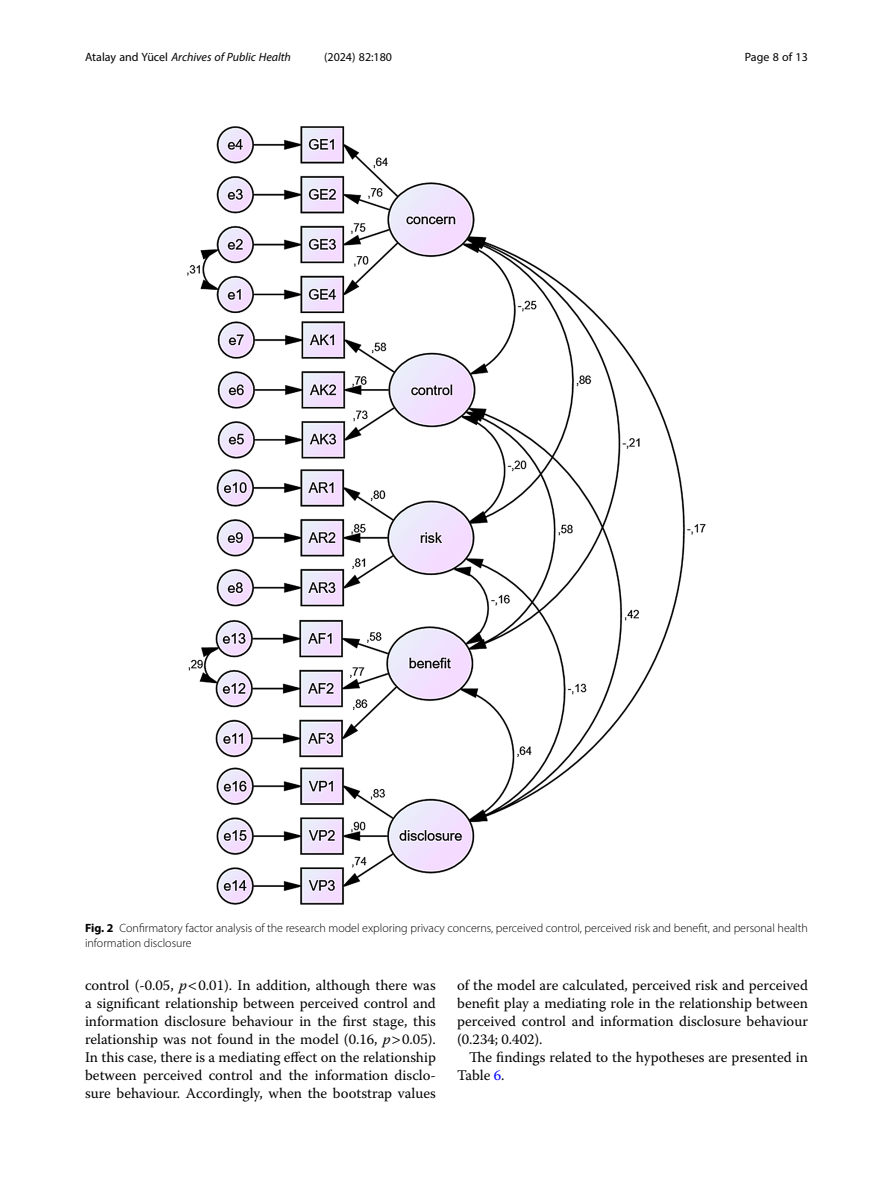
<style>
.page{position:relative;width:893px;height:1191px;background:#fff}
.page>*{position:absolute;margin:0;border:0;box-sizing:border-box;transform-origin:0 0}
.Body_Text_Indent{font:14.7px/18px "Warnock Pro";color:#000;text-align:justify}
.Figure_Caption{font:300 12px/15px "Myriad Pro";color:#000}
.t1{font:italic 12px "Myriad Pro";color:#000}
.t2{font:12px "Myriad Pro";color:#000}
.s1{font-style:normal}
.s2{font-weight:700}
.s3{font-style:italic}
.s4{color:#00f}
</style>
<div class="page">
<img style="left:187px;top:126px;width:519px;height:778px">
<p class="t1" style="left:85px;top:50px;width:207px"><span class="s1">Atalay and Yücel</span> Archives of Public Health</p>
<p class="t2" style="left:324px;top:50px;width:70px">(2024) 82:180</p>
<p class="t2" style="left:745px;top:50px;width:65px">Page 8 of 13</p>
<p class="Figure_Caption" style="left:85px;top:920px;width:724px"><span class="s2">Fig. 2</span> Confirmatory factor analysis of the research model exploring privacy concerns, perceived control, perceived risk and benefit, and personal health information disclosure</p>
<p class="Body_Text_Indent" style="left:85px;top:976px;width:352px">control (-0.05, <span class="s3">p</span> 0.01). In addition, although there was a significant relationship between perceived control and information disclosure behaviour in the first stage, this relationship was not found in the model (0.16, <span class="s3">p</span> 0.05).<br>In this case, there is a mediating effect on the relationship between perceived control and the information disclo&shy;sure behaviour. Accordingly, when the bootstrap values</p>
<p class="Body_Text_Indent" style="left:457px;top:976px;width:352px">of the model are calculated, perceived risk and perceived benefit play a mediating role in the relationship between perceived control and information disclosure behaviour (0.234; 0.402).</p>
<p class="Body_Text_Indent" style="left:457px;top:1048px;width:352px;text-indent:12px">The findings related to the hypotheses are presented in<br>Table <span class="s4">6</span>.</p>
</div>
